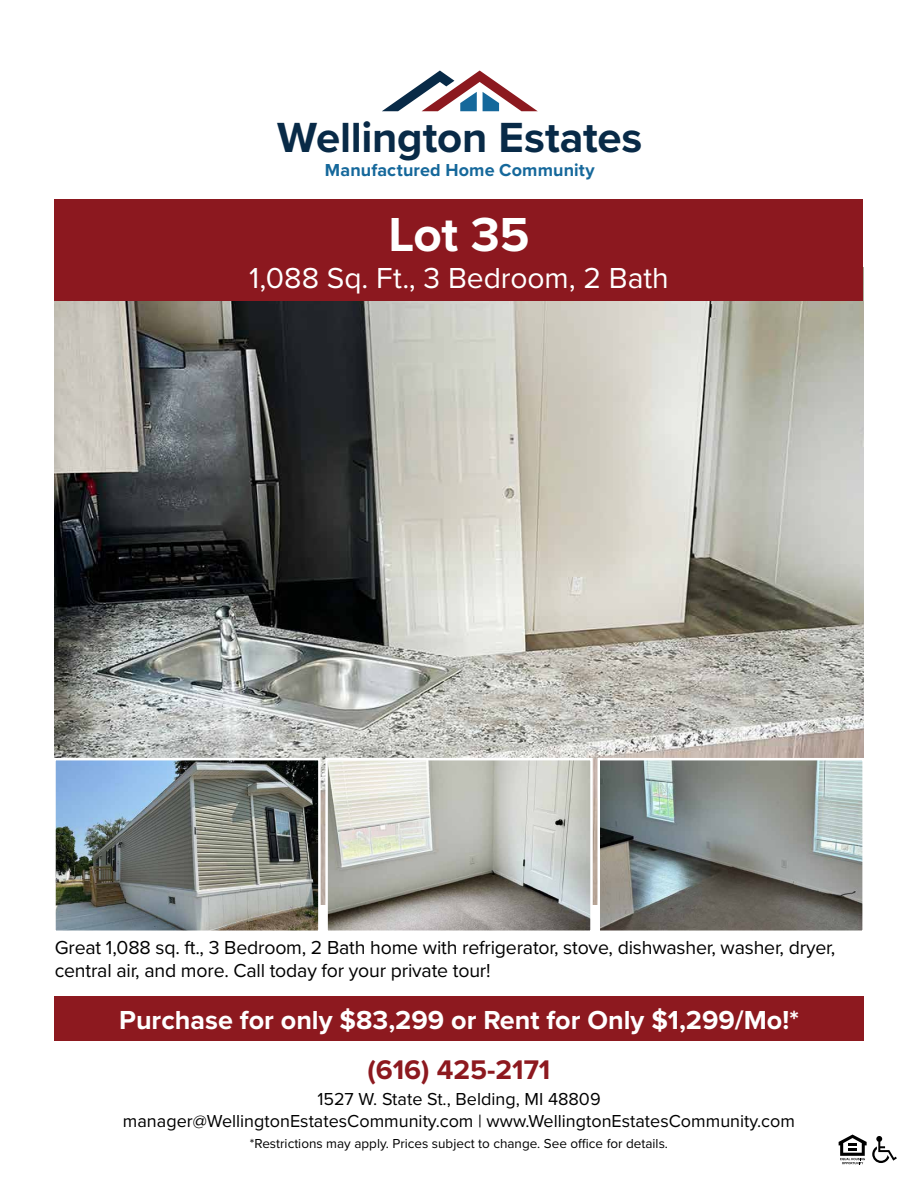
<style>
.page{position:relative;width:918px;height:1188px;background:#fff}
.page>*{position:absolute;margin:0;border:0;box-sizing:border-box;transform-origin:0 0}
.t1{font:700 49.5px "Proxima Nova";color:#fff}
.t2{font:700 43.65px "Proxima Nova";letter-spacing:-.005em;color:#082a47}
.t3{font:30px "Proxima Nova";color:#fff}
.t4{font:700 27.9px "Proxima Nova";color:#8d191f}
.t5{font:700 27px "Proxima Nova";color:#fff}
.t6{font:19.5px/22.5px "Proxima Nova";letter-spacing:-.01em;color:#000}
.t7{font:18px/21.6px "Proxima Nova";color:#000;text-align:center}
.t8{font:700 18px "Proxima Nova";letter-spacing:.01em;color:#15689b}
.t9{font:13.5px "Proxima Nova";color:#000}
</style>
<div class="page">
<img style="left:55px;top:268px;width:809px;height:636px">
<div style="left:55px;top:199px;width:808px;height:102px;background:#8c181f"></div>
<svg style="left:382px;top:71px;width:156px;height:40px"></svg>
<svg style="left:839px;top:1135px;width:58px;height:29px"></svg>
<img style="left:56px;top:761px;width:262px;height:169px">
<div style="left:53px;top:758px;width:268px;height:175px;border:2px solid #fff"></div>
<img style="left:328px;top:761px;width:262px;height:169px">
<div style="left:325px;top:758px;width:268px;height:175px;border:2px solid #fff"></div>
<img style="left:601px;top:761px;width:261px;height:169px">
<div style="left:598px;top:758px;width:267px;height:175px;border:2px solid #fff"></div>
<div style="left:54px;top:996px;width:810px;height:45px;background:#8d191f"></div>
<h2 class="t2" style="left:277px;top:105px;width:367px">Wellington Estates</h2>
<p class="t8" style="left:325px;top:156px;width:271px">Manufactured Home Community</p>
<h1 class="t1" style="left:388px;top:197px;width:143px">Lot 35</h1>
<h3 class="t3" style="left:249px;top:256px;width:421px">1,088 Sq. Ft., 3 Bedroom, 2 Bath</h3>
<p class="t6" style="left:55px;top:936px;width:782px">Great 1,088 sq. ft., 3 Bedroom, 2 Bath home with refrigerator, stove, dishwasher, washer, dryer, central air, and more. Call today for your private tour!</p>
<h3 class="t5" style="left:119px;top:1000px;width:681px">Purchase for only $83,299 or Rent for Only $1,299/Mo!*</h3>
<h3 class="t4" style="left:368px;top:1049px;width:184px">(616) 425-2171</h3>
<p class="t7" style="left:123px;top:1088px;width:674px">1527 W. State St., Belding, MI 48809<br>manager@WellingtonEstatesCommunity.com | www.WellingtonEstatesCommunity.com</p>
<p class="t9" style="left:250px;top:1133px;width:420px">*Restrictions may apply. Prices subject to change. See office for details.</p>
</div>
